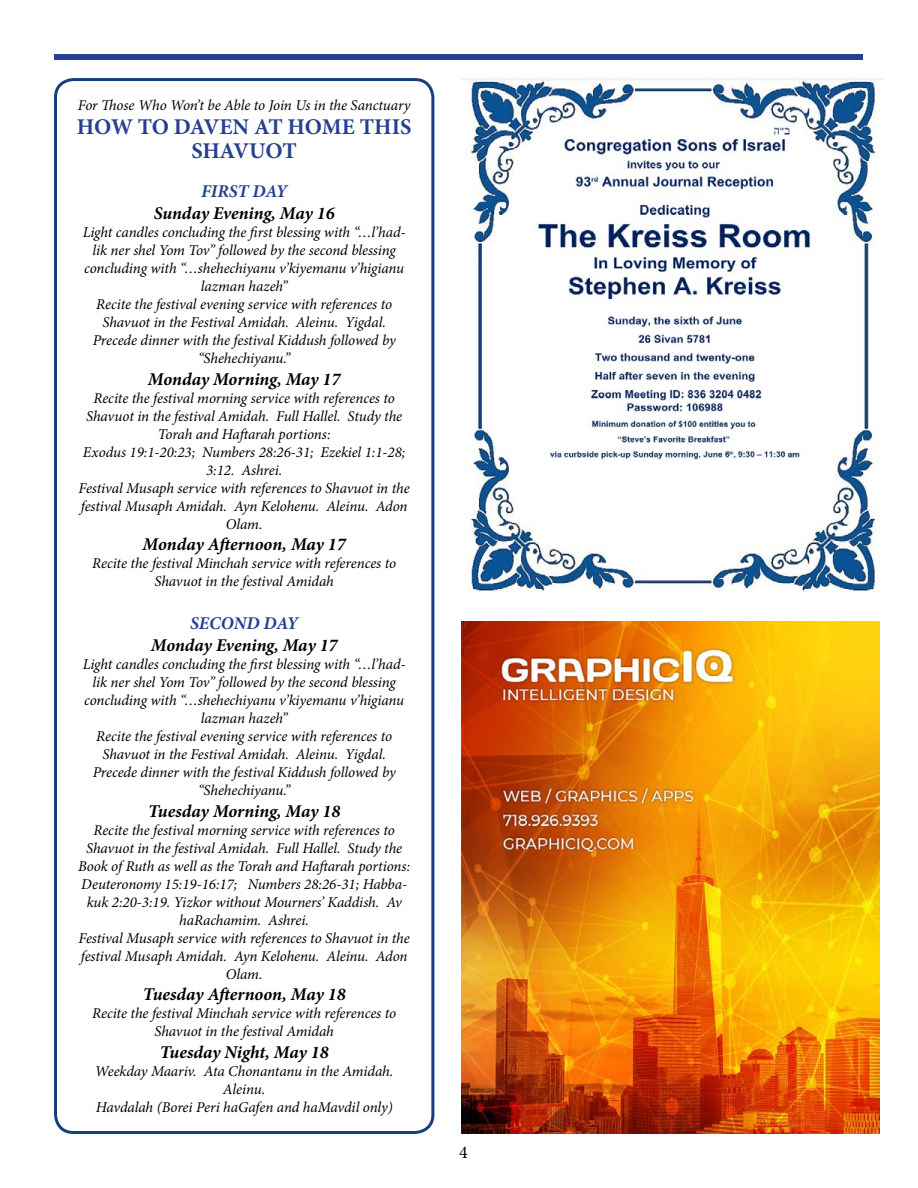
<style>
.page{position:relative;width:918px;height:1188px;background:#fff}
.page>*{position:absolute;margin:0;border:0;box-sizing:border-box;transform-origin:0 0}
.t1{font:700 22.5px/24px "Minion Pro";letter-spacing:-.01em;color:#25408f;text-align:center}
.t2{font:italic 700 18px "Minion Pro";letter-spacing:-.005em;color:#000}
.t3{font:italic 700 18px "Minion Pro";letter-spacing:-.005em;color:#24418f}
.t4{font:18px "Minion Pro";color:#000}
.t5{font:italic 15px/18px "Minion Pro";letter-spacing:-.01em;color:#000;text-align:center}
</style>
<div class="page">
<div style="left:55px;top:54px;width:808px;height:6px;background:#25408f"></div>
<div style="left:54px;top:78px;width:380px;height:1056px;border:3px solid #163f7c;border-radius:18px"></div>
<img style="left:461px;top:78px;width:423px;height:515px">
<img style="left:461px;top:621px;width:418px;height:513px">
<p class="t5" style="left:78px;top:96px;width:334px">For Those Who Won’t be Able to Join Us in the Sanctuary</p>
<h1 class="t1" style="left:77px;top:114px;width:336px">HOW TO DAVEN AT HOME THIS<br>SHAVUOT</h1>
<p class="t3" style="left:201px;top:179px;width:88px">FIRST DAY</p>
<p class="t2" style="left:154px;top:200px;width:182px">Sunday Evening, May 16</p>
<p class="t5" style="left:83px;top:223px;width:325px">Light candles concluding the first blessing with “…l’had&shy;lik ner shel Yom Tov” followed by the second blessing concluding with “…shehechiyanu v’kiyemanu v’higianu lazman hazeh”<br>Recite the festival evening service with references to Shavuot in the Festival Amidah. Aleinu. Yigdal.<br>Precede dinner with the festival Kiddush followed by “Shehechiyanu.”</p>
<p class="t2" style="left:148px;top:366px;width:194px">Monday Morning, May 17</p>
<p class="t5" style="left:79px;top:389px;width:333px">Recite the festival morning service with references to Shavuot in the festival Amidah. Full Hallel. Study the Torah and Haftarah portions:<br>Exodus 19:1-20:23; Numbers 28:26-31; Ezekiel 1:1-28; 3:12. Ashrei.<br>Festival Musaph service with references to Shavuot in the festival Musaph Amidah. Ayn Kelohenu. Aleinu. Adon Olam.</p>
<p class="t2" style="left:143px;top:532px;width:205px">Monday Afternoon, May 17</p>
<p class="t5" style="left:92px;top:554px;width:306px">Recite the festival Minchah service with references to<br>Shavuot in the festival Amidah</p>
<p class="t3" style="left:190px;top:611px;width:110px">SECOND DAY</p>
<p class="t2" style="left:151px;top:632px;width:188px">Monday Evening, May 17</p>
<p class="t5" style="left:83px;top:655px;width:325px">Light candles concluding the first blessing with “…l’had&shy;lik ner shel Yom Tov” followed by the second blessing concluding with “…shehechiyanu v’kiyemanu v’higianu lazman hazeh”<br>Recite the festival evening service with references to Shavuot in the Festival Amidah. Aleinu. Yigdal.<br>Precede dinner with the festival Kiddush followed by “Shehechiyanu.”</p>
<p class="t2" style="left:148px;top:798px;width:194px">Tuesday Morning, May 18</p>
<p class="t5" style="left:78px;top:821px;width:334px">Recite the festival morning service with references to Shavuot in the festival Amidah. Full Hallel. Study the Book of Ruth as well as the Torah and Haftarah portions:<br>Deuteronomy 15:19-16:17; Numbers 28:26-31; Habba&shy;kuk 2:20-3:19. Yizkor without Mourners’ Kaddish. Av haRachamim. Ashrei.<br>Festival Musaph service with references to Shavuot in the festival Musaph Amidah. Ayn Kelohenu. Aleinu. Adon Olam.</p>
<p class="t2" style="left:143px;top:982px;width:204px">Tuesday Afternoon, May 18</p>
<p class="t5" style="left:92px;top:1004px;width:306px">Recite the festival Minchah service with references to<br>Shavuot in the festival Amidah</p>
<p class="t2" style="left:160px;top:1039px;width:170px">Tuesday Night, May 18</p>
<p class="t5" style="left:95px;top:1062px;width:300px">Weekday Maariv. Ata Chonantanu in the Amidah.<br>Aleinu.<br>Havdalah (Borei Peri haGafen and haMavdil only)</p>
<p class="t4" style="left:459px;top:1140px;width:10px">4</p>
</div>
